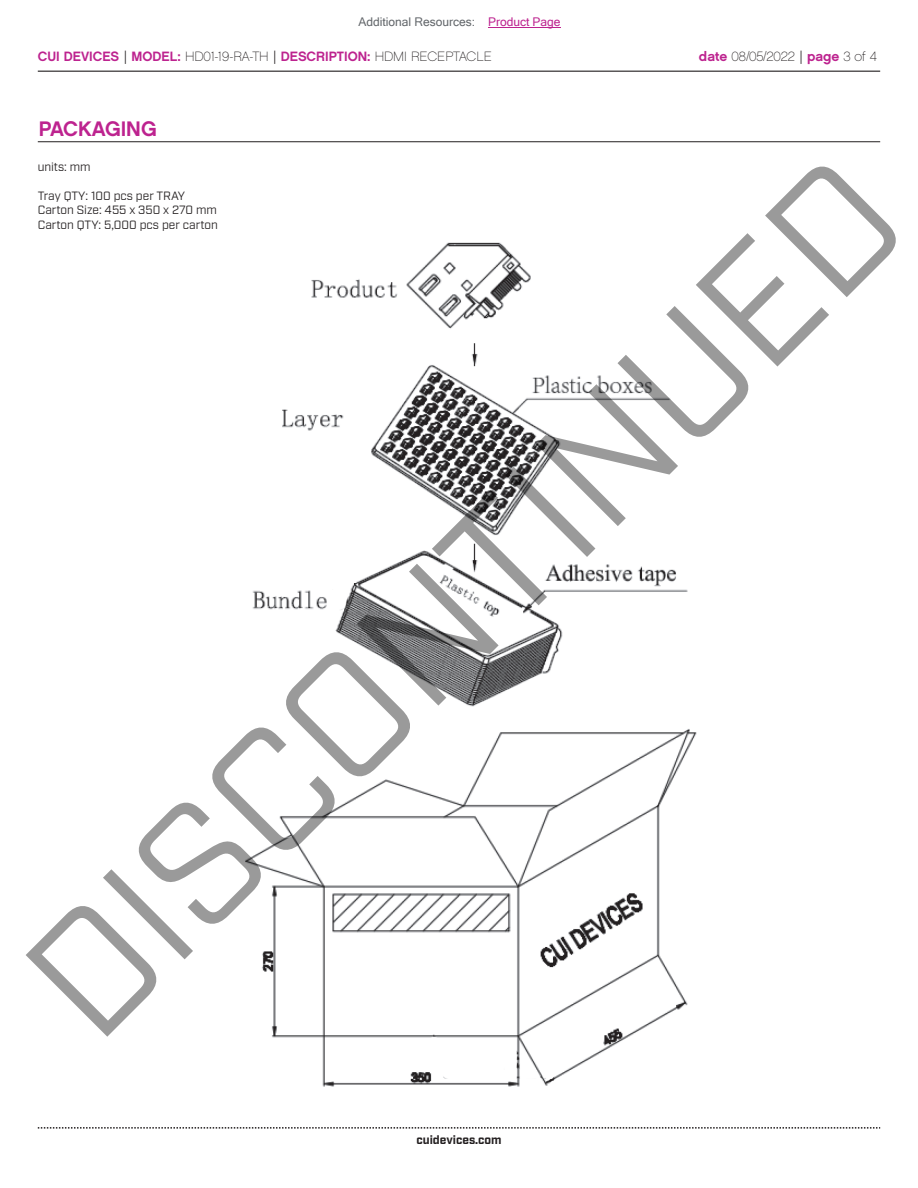
<style>
.page{position:relative;width:918px;height:1188px;background:#fff}
.page>*{position:absolute;margin:0;border:0;box-sizing:border-box;transform-origin:0 0}
.t1{font:165px "Industry";color:rgb(0 0 0/.4)}
.t2{font:21px "Chalet New York Nineteen Sixty";color:#bd238f}
.t3{font:13.5px "Chalet New York Nineteen Sixty";color:#bd238f}
.t4{font:13.5px "Chalet Paris Nineteen Sixty";letter-spacing:-.005em;color:#231f20}
.t5{font:12px/14.4px "Industry";color:#231f20}
.t6{font:12px "Microsoft Sans Serif";color:#63676b}
.t7{font:700 12px "Industry";color:#231f20}
.s1{color:#bd238f}
.s2{font-family:"Industry";color:#231f20}
.s3{font-family:"Chalet Paris Nineteen Sixty";color:#231f20}
.s4{font-family:"Chalet New York Nineteen Sixty";color:#bd238f}
.s5{font-family:"Industry"}
</style>
<div class="page">
<hr style="left:38px;top:71px;width:842px;height:1px;background:#231f20">
<svg style="left:38px;top:1127px;width:842px;height:2px"></svg>
<img style="left:245px;top:242px;width:452px;height:845px">
<hr style="left:38px;top:141px;width:842px;height:1px;background:#231f20">
<hr style="left:488px;top:27px;width:73px;height:1px;background:#bd238f">
<p class="t6" style="left:358px;top:15px;width:204px">Additional Resources: <span class="s1">Product Page</span></p>
<p class="t3" style="left:38px;top:47px;width:456px">CUI DEVICES <span class="s2">|</span> MODEL: <span class="s3">HD01-19-RA-TH</span> <span class="s2">|</span> DESCRIPTION: <span class="s3">HDMI RECEPTACLE</span></p>
<p class="t4" style="left:699px;top:48px;width:180px"><span class="s4">date</span> 08/05/2022 <span class="s5">|</span> <span class="s4">page</span> 3 of 4</p>
<h2 class="t2" style="left:39px;top:115px;width:119px">PACKAGING</h2>
<h1 class="t1" style="left:-14px;top:938px;width:1157px;rotate:-45deg">DISCONTINUED</h1>
<p class="t5" style="left:38px;top:160px;width:54px">units: mm</p>
<p class="t5" style="left:38px;top:189px;width:181px">Tray QTY: 100 pcs per TRAY<br>Carton Size: 455 x 350 x 270 mm<br>Carton QTY: 5,000 pcs per carton</p>
<p class="t7" style="left:416px;top:1132px;width:87px">cuidevices.com</p>
</div>
